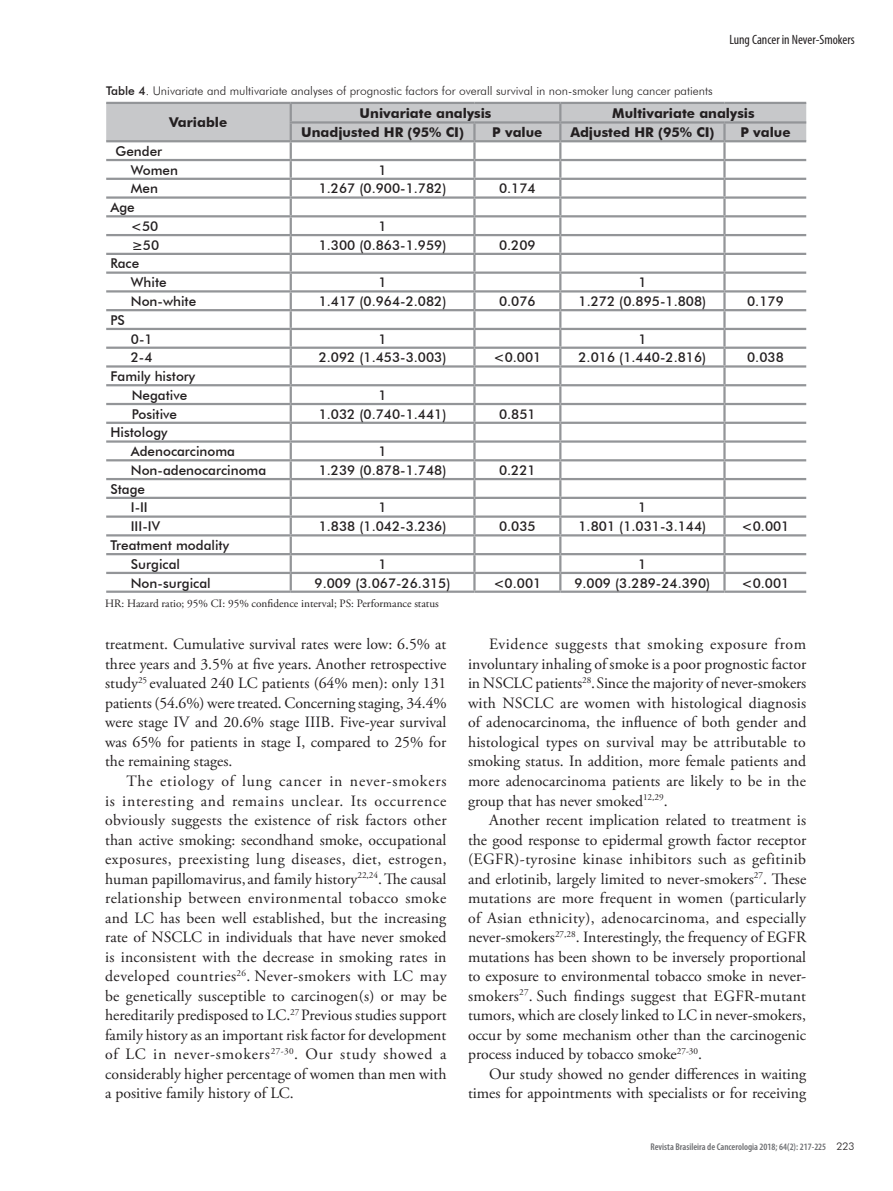
<style>
.page{position:relative;width:893px;height:1191px;background:#fff}
.page>*{position:absolute;margin:0;border:0;box-sizing:border-box;transform-origin:0 0}
.t1{font:15.75px/19.5px "Adobe Garamond Pro";color:#231f20;text-align:justify}
.t2{font:500 13.5px/18.8px "Futura BT";color:#231f20}
.t3{font:700 13.5px "Futura BT";color:#231f20}
.t4{font:condensed 13.5px "Myriad Pro";color:#231f20}
.t5{font:300 12px "Futura BT";color:#231f20}
.t6{font:11.25px "Adobe Garamond Pro";color:#231f20}
.t7{font:300 10.5px "Futura BT";color:#231f20}
.t8{font:600 condensed 9.75px "Myriad Pro";color:#6c6d70}
.s1{font-weight:500}
</style>
<div class="page">
<hr style="left:106px;top:102px;width:185px;height:2px;background:#939598">
<hr style="left:291px;top:102px;width:183px;height:2px;background:#939598">
<hr style="left:474px;top:102px;width:86px;height:2px;background:#939598">
<hr style="left:560px;top:102px;width:164px;height:2px;background:#939598">
<hr style="left:724px;top:102px;width:82px;height:2px;background:#939598">
<hr style="left:106px;top:590px;width:185px;height:3px;background:#939598">
<hr style="left:291px;top:590px;width:183px;height:3px;background:#939598">
<hr style="left:474px;top:590px;width:86px;height:3px;background:#939598">
<hr style="left:560px;top:590px;width:164px;height:3px;background:#939598">
<hr style="left:724px;top:590px;width:82px;height:3px;background:#939598">
<svg style="left:106px;top:103px;width:700px;height:487px"></svg>
<hr style="left:724px;top:121px;width:82px;height:3px;background:#939598">
<hr style="left:723px;top:124px;width:3px;height:16px;background:#939598">
<hr style="left:106px;top:140px;width:185px;height:2px;background:#939598">
<hr style="left:291px;top:140px;width:183px;height:2px;background:#939598">
<hr style="left:474px;top:140px;width:86px;height:2px;background:#939598">
<hr style="left:560px;top:140px;width:164px;height:2px;background:#939598">
<hr style="left:724px;top:140px;width:82px;height:2px;background:#939598">
<p class="t4" style="left:729px;top:32px;width:127px">Lung Cancer in Never-Smokers</p>
<p class="t5" style="left:106px;top:83px;width:608px"><span class="s1">Table 4</span>. Univariate and multivariate analyses of prognostic factors for overall survival in non-smoker lung cancer patients</p>
<p class="t3" style="left:169px;top:114px;width:60px">Variable</p>
<p class="t3" style="left:360px;top:105px;width:133px">Univariate analysis</p>
<p class="t3" style="left:612px;top:105px;width:144px">Multivariate analysis</p>
<p class="t3" style="left:301px;top:124px;width:164px">Unadjusted HR (95% CI)</p>
<p class="t3" style="left:492px;top:124px;width:52px">P value</p>
<p class="t3" style="left:570px;top:124px;width:146px">Adjusted HR (95% CI)</p>
<p class="t3" style="left:740px;top:124px;width:52px">P value</p>
<p class="t2" style="left:131px;top:141px;width:49px;text-indent:-15px">Gender<br>Women</p>
<p class="t2" style="left:379px;top:160px;width:10px">1</p>
<p class="t2" style="left:131px;top:179px;width:29px">Men</p>
<p class="t2" style="left:319px;top:179px;width:129px">1.267 (0.900-1.782)</p>
<p class="t2" style="left:499px;top:179px;width:38px">0.174</p>
<p class="t2" style="left:131px;top:198px;width:29px;text-indent:-20px">Age &lt;50</p>
<p class="t2" style="left:379px;top:217px;width:10px">1</p>
<p class="t2" style="left:132px;top:235px;width:29px">≥50</p>
<p class="t2" style="left:319px;top:235px;width:129px">1.300 (0.863-1.959)</p>
<p class="t2" style="left:499px;top:235px;width:38px">0.209</p>
<p class="t2" style="left:131px;top:254px;width:37px;text-indent:-20px">Race<br>White</p>
<p class="t2" style="left:379px;top:273px;width:10px">1</p>
<p class="t2" style="left:638px;top:273px;width:10px">1</p>
<p class="t2" style="left:131px;top:292px;width:67px">Non-white</p>
<p class="t2" style="left:319px;top:292px;width:129px">1.417 (0.964-2.082)</p>
<p class="t2" style="left:499px;top:292px;width:38px">0.076</p>
<p class="t2" style="left:578px;top:292px;width:129px">1.272 (0.895-1.808)</p>
<p class="t2" style="left:747px;top:292px;width:38px">0.179</p>
<p class="t2" style="left:110px;top:310px;width:16px">PS</p>
<p class="t2" style="left:131px;top:329px;width:23px">0-1</p>
<p class="t2" style="left:378px;top:329px;width:10px">1</p>
<p class="t2" style="left:638px;top:329px;width:10px">1</p>
<p class="t2" style="left:131px;top:348px;width:23px">2-4</p>
<p class="t2" style="left:319px;top:348px;width:129px">2.092 (1.453-3.003)</p>
<p class="t2" style="left:493px;top:348px;width:49px">&lt;0.001</p>
<p class="t2" style="left:578px;top:348px;width:129px">2.016 (1.440-2.816)</p>
<p class="t2" style="left:747px;top:348px;width:38px">0.038</p>
<p class="t2" style="left:132px;top:367px;width:65px;text-indent:-21px">Family history<br>Negative</p>
<p class="t2" style="left:378px;top:385px;width:10px">1</p>
<p class="t2" style="left:132px;top:404px;width:47px">Positive</p>
<p class="t2" style="left:319px;top:404px;width:129px">1.032 (0.740-1.441)</p>
<p class="t2" style="left:499px;top:404px;width:38px">0.851</p>
<p class="t2" style="left:131px;top:423px;width:106px;text-indent:-20px">Histology<br>Adenocarcinoma</p>
<p class="t2" style="left:378px;top:442px;width:10px">1</p>
<p class="t2" style="left:131px;top:460px;width:137px">Non-adenocarcinoma</p>
<p class="t2" style="left:319px;top:460px;width:129px">1.239 (0.878-1.748)</p>
<p class="t2" style="left:499px;top:460px;width:38px">0.221</p>
<p class="t2" style="left:110px;top:479px;width:39px;text-align:right">Stage<br>I-II</p>
<p class="t2" style="left:378px;top:498px;width:10px">1</p>
<p class="t2" style="left:638px;top:498px;width:10px">1</p>
<p class="t2" style="left:131px;top:517px;width:31px">III-IV</p>
<p class="t2" style="left:319px;top:517px;width:129px">1.838 (1.042-3.236)</p>
<p class="t2" style="left:499px;top:517px;width:38px">0.035</p>
<p class="t2" style="left:578px;top:517px;width:129px">1.801 (1.031-3.144)</p>
<p class="t2" style="left:741px;top:517px;width:49px">&lt;0.001</p>
<p class="t2" style="left:131px;top:536px;width:100px;text-indent:-20px">Treatment modality<br>Surgical</p>
<p class="t2" style="left:378px;top:554px;width:10px">1</p>
<p class="t2" style="left:638px;top:554px;width:10px">1</p>
<p class="t2" style="left:131px;top:573px;width:81px">Non-surgical</p>
<p class="t2" style="left:315px;top:573px;width:137px">9.009 (3.067-26.315)</p>
<p class="t2" style="left:493px;top:573px;width:49px">&lt;0.001</p>
<p class="t2" style="left:574px;top:573px;width:137px">9.009 (3.289-24.390)</p>
<p class="t2" style="left:741px;top:573px;width:49px">&lt;0.001</p>
<p class="t6" style="left:105px;top:596px;width:335px">HR: Hazard ratio; 95% CI: 95% confidence interval; PS: Performance status</p>
<p class="t1" style="left:105px;top:635px;width:343px">treatment. Cumulative survival rates were low: 6.5% at three years and 3.5% at five years. Another retrospective study<sup>25</sup> evaluated 240 LC patients (64% men): only 131 patients (54.6%) were treated. Concerning staging, 34.4% were stage IV and 20.6% stage IIIB. Five-year survival was 65% for patients in stage I, compared to 25% for the remaining stages.</p>
<p class="t1" style="left:105px;top:772px;width:343px;text-indent:21px">The etiology of lung cancer in never-smokers is interesting and remains unclear. Its occurrence obviously suggests the existence of risk factors other than active smoking: secondhand smoke, occupational exposures, preexisting lung diseases, diet, estrogen, human papillomavirus, and family history<sup>22,24</sup>.The causal relationship between environmental tobacco smoke and LC has been well established, but the increasing rate of NSCLC in individuals that have never smoked is inconsistent with the decrease in smoking rates in developed countries<sup>26</sup>. Never-smokers with LC may be genetically susceptible to carcinogen(s) or may be hereditarily predisposed to LC.<sup>27</sup> Previous studies support family history as an important risk factor for development of LC in never-smokers<sup>27-30</sup>. Our study showed a considerably higher percentage of women than men with a positive family history of LC.</p>
<p class="t1" style="left:468px;top:635px;width:340px;text-indent:21px">Evidence suggests that smoking exposure from involuntary inhaling of smoke is a poor prognostic factor in NSCLC patients<sup>28</sup>.Since the majority of never-smokers with NSCLC are women with histological diagnosis of adenocarcinoma, the influence of both gender and histological types on survival may be attributable to smoking status. In addition, more female patients and more adenocarcinoma patients are likely to be in the group that has never smoked<sup>12,29</sup>.</p>
<p class="t1" style="left:468px;top:811px;width:340px;text-indent:21px">Another recent implication related to treatment is the good response to epidermal growth factor receptor (EGFR)-tyrosine kinase inhibitors such as gefitinib and erlotinib, largely limited to never-smokers<sup>27</sup>. These mutations are more frequent in women (particularly of Asian ethnicity), adenocarcinoma, and especially never-smokers<sup>27,28</sup>. Interestingly, the frequency of EGFR mutations has been shown to be inversely proportional to exposure to environmental tobacco smoke in never&shy;smokers<sup>27</sup>. Such findings suggest that EGFR-mutant tumors, which are closely linked to LC in never-smokers, occur by some mechanism other than the carcinogenic process induced by tobacco smoke<sup>27-30</sup>.</p>
<p class="t1" style="left:468px;top:1064px;width:340px;text-align:right">Our study showed no gender differences in waiting times for appointments with specialists or for receiving</p>
<p class="t8" style="left:650px;top:1141px;width:177px">Revista Brasileira de Cancerologia 2018; 64(2): 217-225</p>
<p class="t7" style="left:836px;top:1140px;width:20px">223</p>
</div>
